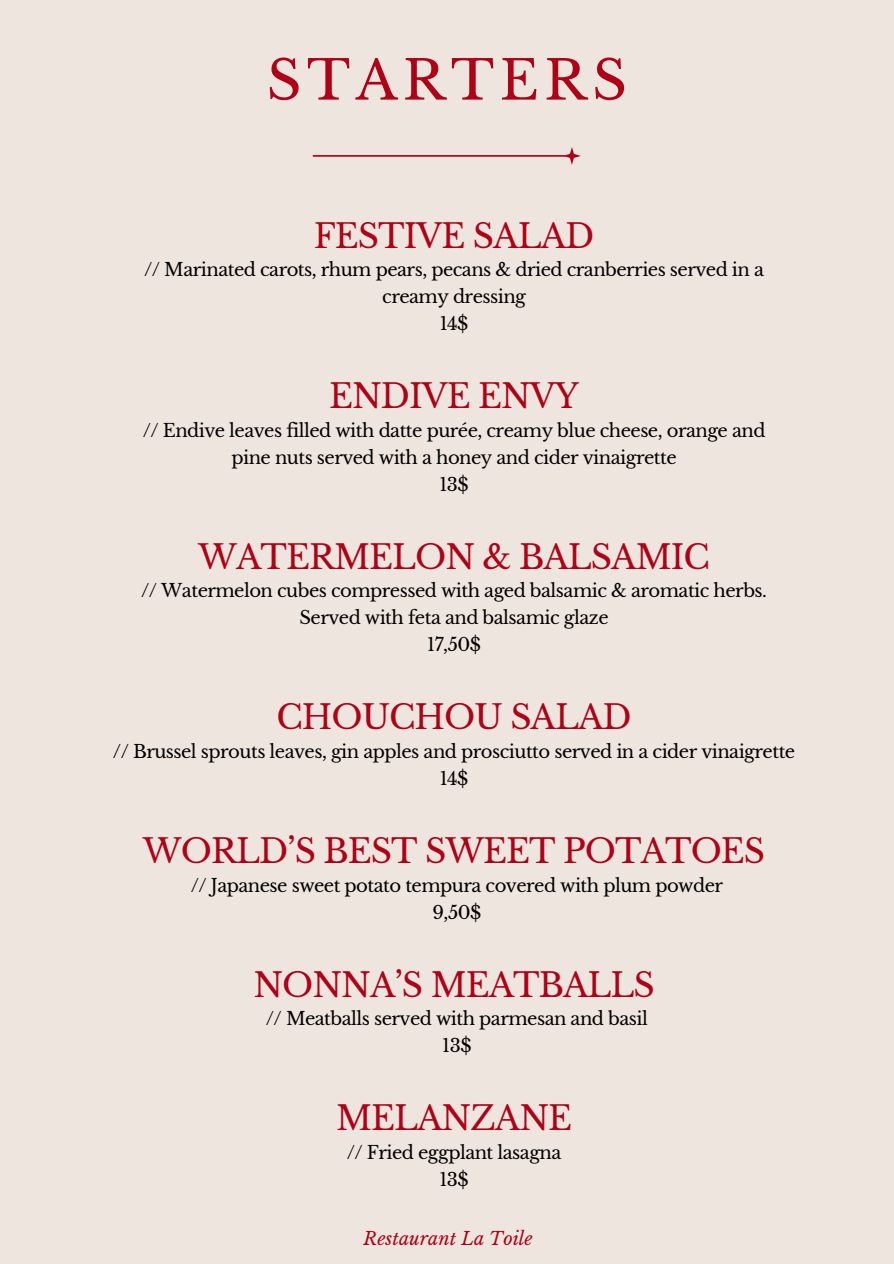
<style>
.page{position:relative;width:894px;height:1264px;background:#fff}
.page>*{position:absolute;margin:0;border:0;box-sizing:border-box;transform-origin:0 0}
.t1{font:54px "Libre Baskerville";letter-spacing:.1em;color:#af0216}
.t2{font:33px "Libre Baskerville";letter-spacing:-.03em;color:#af0216}
.t3{font:18px/27px "Libre Baskerville";letter-spacing:-.03em;color:#000;text-align:center}
.t4{font:italic 18px "Libre Baskerville";color:#af0216}
</style>
<div class="page">
<div style="left:0;top:0;width:893px;height:1263px;background:#eee5df"></div>
<svg style="left:313px;top:147px;width:267px;height:18px"></svg>
<h1 class="t1" style="left:266px;top:47px;width:362px">STARTERS</h1>
<p class="t2" style="left:314px;top:215px;width:282px">FESTIVE SALAD</p>
<h2 class="t3" style="left:144px;top:256px;width:621px">// Marinated carots, rhum pears, pecans &amp; dried cranberries served in a creamy dressing</h2>
<p class="t3" style="left:439px;top:310px;width:30px">14$</p>
<h2 class="t2" style="left:329px;top:376px;width:251px">ENDIVE ENVY</h2>
<p class="t3" style="left:143px;top:417px;width:624px">// Endive leaves filled with datte purée, creamy blue cheese, orange and pine nuts served with a honey and cider vinaigrette</p>
<p class="t3" style="left:439px;top:471px;width:31px">13$</p>
<p class="t2" style="left:198px;top:536px;width:513px">WATERMELON &amp; BALSAMIC</p>
<p class="t3" style="left:141px;top:577px;width:627px">// Watermelon cubes compressed with aged balsamic &amp; aromatic herbs.<br>Served with feta and balsamic glaze</p>
<h2 class="t3" style="left:427px;top:631px;width:55px">17,50$</h2>
<p class="t2" style="left:276px;top:697px;width:357px">CHOUCHOU SALAD</p>
<h2 class="t3" style="left:113px;top:738px;width:683px">// Brussel sprouts leaves, gin apples and prosciutto served in a cider vinaigrette</h2>
<p class="t3" style="left:439px;top:765px;width:30px">14$</p>
<p class="t2" style="left:143px;top:831px;width:623px">WORLD’S BEST SWEET POTATOES</p>
<p class="t3" style="left:191px;top:871px;width:533px">// Japanese sweet potato tempura covered with plum powder</p>
<h2 class="t3" style="left:432px;top:898px;width:50px">9,50$</h2>
<p class="t2" style="left:253px;top:964px;width:403px">NONNA’S MEATBALLS</p>
<h2 class="t3" style="left:266px;top:1005px;width:383px">// Meatballs served with parmesan and basil</h2>
<p class="t3" style="left:442px;top:1032px;width:31px">13$</p>
<p class="t2" style="left:336px;top:1098px;width:237px">MELANZANE</p>
<h2 class="t3" style="left:346px;top:1139px;width:216px">// Fried eggplant lasagna</h2>
<p class="t3" style="left:439px;top:1166px;width:31px">13$</p>
<p class="t4" style="left:363px;top:1227px;width:171px">Restaurant La Toile</p>
</div>
